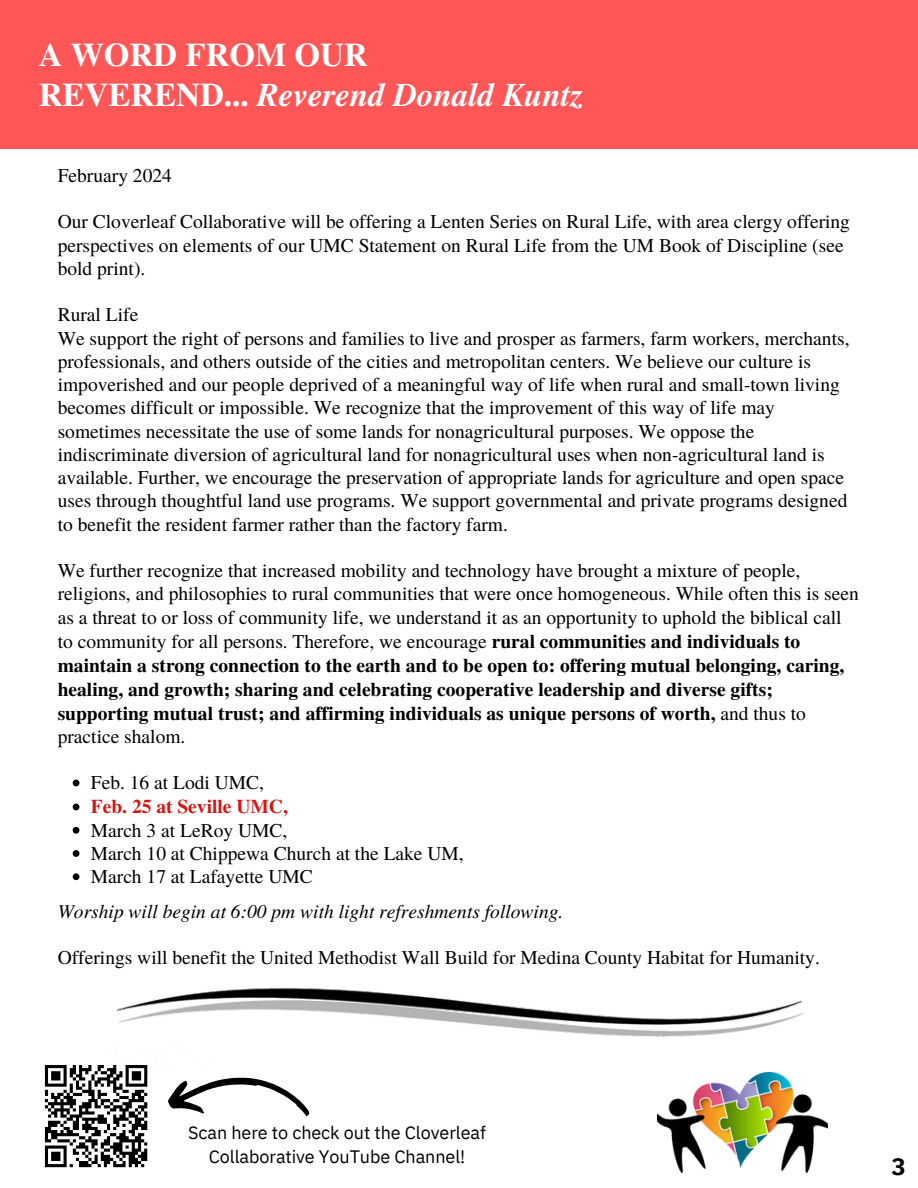
<style>
.page{position:relative;width:918px;height:1188px;background:#fff}
.page>*{position:absolute;margin:0;border:0;box-sizing:border-box;transform-origin:0 0}
.t1{font:700 33px/39.3px "Te X Gyre Termes";color:#fff}
.t2{font:700 24px "IBM Plex Sans";color:#000}
.t3{font:19.5px/23.2px "Te X Gyre Termes";color:#000}
.t4{font:italic 19.5px "Te X Gyre Termes";color:#000}
.t5{font:700 19.5px "Te X Gyre Termes";color:#d61515}
.t6{font:18px/24.8px "IBM Plex Sans";letter-spacing:-.005em;color:#000;text-align:center}
.s1{font-style:italic}
.s2{font-weight:700}
</style>
<div class="page">
<img style="left:118px;top:987px;width:685px;height:50px">
<svg style="left:44px;top:1065px;width:104px;height:103px"></svg>
<img style="left:657px;top:1072px;width:170px;height:101px">
<svg style="left:168px;top:1077px;width:142px;height:39px"></svg>
<div style="left:0;top:0;width:918px;height:149px;background:#ff5757"></div>
<svg style="left:73px;top:780px;width:6px;height:6px"></svg>
<svg style="left:73px;top:804px;width:6px;height:6px"></svg>
<svg style="left:73px;top:827px;width:6px;height:7px"></svg>
<svg style="left:73px;top:850px;width:6px;height:7px"></svg>
<svg style="left:73px;top:873px;width:6px;height:7px"></svg>
<p class="t1" style="left:39px;top:34px;width:546px">A WORD FROM OUR<br>REVEREND... <span class="s1">Reverend Donald Kuntz</span></p>
<p class="t3" style="left:58px;top:163px;width:116px">February 2024</p>
<p class="t3" style="left:58px;top:209px;width:794px">Our Cloverleaf Collaborative will be offering a Lenten Series on Rural Life, with area clergy offering perspectives on elements of our UMC Statement on Rural Life from the UM Book of Discipline (see bold print).</p>
<p class="t3" style="left:58px;top:302px;width:82px">Rural Life</p>
<p class="t3" style="left:58px;top:325px;width:793px">We support the right of persons and families to live and prosper as farmers, farm workers, merchants, professionals, and others outside of the cities and metropolitan centers. We believe our culture is impoverished and our people deprived of a meaningful way of life when rural and small-town living becomes difficult or impossible. We recognize that the improvement of this way of life may sometimes necessitate the use of some lands for nonagricultural purposes. We oppose the indiscriminate diversion of agricultural land for nonagricultural uses when non-agricultural land is available. Further, we encourage the preservation of appropriate lands for agriculture and open space uses through thoughtful land use programs. We support governmental and private programs designed to benefit the resident farmer rather than the factory farm.</p>
<p class="t3" style="left:58px;top:558px;width:803px;line-height:23.7px">We further recognize that increased mobility and technology have brought a mixture of people, religions, and philosophies to rural communities that were once homogeneous. While often this is seen as a threat to or loss of community life, we understand it as an opportunity to uphold the biblical call to community for all persons. Therefore, we encourage <span class="s2">rural communities and individuals to maintain a strong connection to the earth and to be open to: offering mutual belonging, caring, healing, and growth; sharing and celebrating cooperative leadership and diverse gifts; supporting mutual trust; and affirming individuals as unique persons of worth,</span> and thus to practice shalom.</p>
<p class="t3" style="left:91px;top:770px;width:175px">Feb. 16 at Lodi UMC,</p>
<p class="t5" style="left:91px;top:792px;width:199px">Feb. 25 at Seville UMC,</p>
<p class="t3" style="left:91px;top:817px;width:198px">March 3 at LeRoy UMC,</p>
<p class="t3" style="left:91px;top:841px;width:374px">March 10 at Chippewa Church at the Lake UM,</p>
<p class="t3" style="left:91px;top:864px;width:223px">March 17 at Lafayette UMC</p>
<p class="t4" style="left:58px;top:897px;width:507px">Worship will begin at 6:00 pm with light refreshments following.</p>
<p class="t3" style="left:58px;top:945px;width:764px">Offerings will benefit the United Methodist Wall Build for Medina County Habitat for Humanity.</p>
<p class="t6" style="left:188px;top:1120px;width:299px">Scan here to check out the Cloverleaf<br>Collaborative YouTube Channel!</p>
<p class="t2" style="left:891px;top:1150px;width:16px">3</p>
</div>
